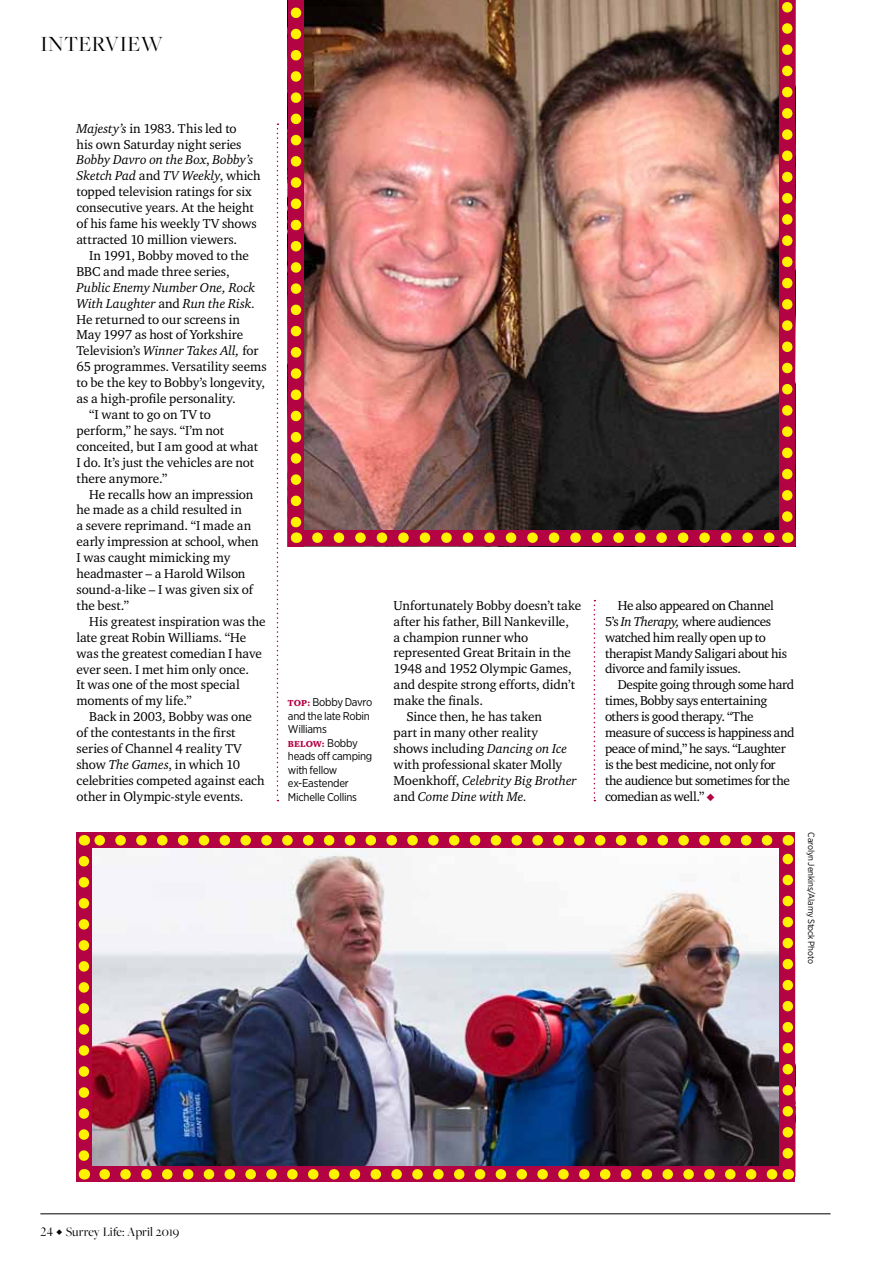
<style>
.page{position:relative;width:893px;height:1263px;background:#fff}
.page>*{position:absolute;margin:0;border:0;box-sizing:border-box;transform-origin:0 0}
.t1{font:22.5px "Freight Big Pro";letter-spacing:.015em;color:#000}
.t2{font:13.5px "Freight Big Pro";color:#000}
.t3{font:13.2px/15.9px "Charter ITCA";letter-spacing:-.015em;color:#000}
.t4{font:italic 13.2px "Charter ITCA";letter-spacing:-.005em;color:#000}
.t5{font:11.25px/13.5px "Gotham Narrow";letter-spacing:-.025em;color:#000}
.t6{font:9px "Gotham Narrow";letter-spacing:-.015em;color:#000}
.t7{font:900 9px "Charter ITCA";color:#b30343}
.s1{font-style:italic}
.s2{font-style:normal}
.s3{font-family:"Charter ITCA";font-weight:900;font-size:9px;color:#b30343}
.s4{font-family:"Gotham Narrow";font-weight:400;font-size:11.25px;color:#000}
.s5{color:#b30343}
</style>
<div class="page">
<img style="left:304px;top:0;width:475px;height:530px">
<svg style="left:277px;top:123px;width:1px;height:678px"></svg>
<svg style="left:594px;top:600px;width:1px;height:201px"></svg>
<hr style="left:40px;top:1213px;width:791px;height:1px;background:#000">
<img style="left:92px;top:848px;width:687px;height:318px">
<div style="left:288px;top:530px;width:507px;height:16px;background:#b30343"></div>
<div style="left:288px;top:0;width:16px;height:546px;background:#b30343"></div>
<div style="left:779px;top:0;width:16px;height:546px;background:#b30343"></div>
<svg style="left:317px;top:532px;width:458px;height:11px"></svg>
<svg style="left:782px;top:2px;width:10px;height:515px"></svg>
<svg style="left:291px;top:7px;width:10px;height:536px"></svg>
<div style="left:77px;top:832px;width:718px;height:16px;background:#b30343"></div>
<div style="left:77px;top:1166px;width:718px;height:16px;background:#b30343"></div>
<svg style="left:77px;top:835px;width:15px;height:345px;background:#b8153d"></svg>
<svg style="left:779px;top:835px;width:16px;height:345px;background:#bb1c3b"></svg>
<svg style="left:105px;top:1169px;width:672px;height:10px"></svg>
<svg style="left:782px;top:851px;width:11px;height:302px;background:#cf5b29"></svg>
<svg style="left:94px;top:835px;width:673px;height:10px"></svg>
<svg style="left:79px;top:861px;width:10px;height:318px;background:#d26627"></svg>
<h1 class="t1" style="left:40px;top:29px;width:124px">Interview</h1>
<p class="t3" style="left:77px;top:120px;width:186px"><span class="s1">Majesty’s</span> in 1983. This led to<br>his own Saturday night series<br><span class="s1">Bobby Davro on the Box</span>, <span class="s1">Bobby’s<br>Sketch Pad</span> and <span class="s1">TV Weekly</span>, which topped television ratings for six consecutive years. At the height of his fame his weekly TV shows attracted 10 million viewers.</p>
<p class="t3" style="left:77px;top:247px;width:174px;text-indent:13px">In 1991, Bobby moved to the<br>BBC and made three series,</p>
<p class="t4" style="left:77px;top:279px;width:180px">Public Enemy Number One, Rock</p>
<p class="t4" style="left:77px;top:295px;width:180px">With Laughter <span class="s2">and</span> Run the Risk.</p>
<p class="t3" style="left:77px;top:311px;width:165px">He returned to our screens in</p>
<p class="t3" style="left:77px;top:327px;width:168px">May 1997 as host of Yorkshire</p>
<p class="t3" style="left:77px;top:343px;width:183px">Television’s <span class="s1">Winner Takes All,</span> for</p>
<p class="t3" style="left:77px;top:358px;width:192px">65 programmes. Versatility seems</p>
<p class="t3" style="left:77px;top:374px;width:190px">to be the key to Bobby’s longevity,</p>
<p class="t3" style="left:77px;top:390px;width:161px">as a high-profile personality.</p>
<p class="t3" style="left:89px;top:406px;width:123px">“I want to go on TV to</p>
<p class="t3" style="left:77px;top:422px;width:149px">perform,” he says. “I’m not</p>
<p class="t3" style="left:77px;top:438px;width:183px">conceited, but I am good at what</p>
<p class="t3" style="left:77px;top:454px;width:179px">I do. It’s just the vehicles are not</p>
<p class="t3" style="left:77px;top:470px;width:93px">there anymore.”</p>
<p class="t3" style="left:89px;top:486px;width:166px">He recalls how an impression</p>
<p class="t3" style="left:77px;top:502px;width:167px">he made as a child resulted in</p>
<p class="t3" style="left:77px;top:518px;width:176px">a severe reprimand. “I made an</p>
<p class="t3" style="left:77px;top:533px;width:184px">early impression at school, when</p>
<p class="t3" style="left:77px;top:549px;width:155px">I was caught mimicking my</p>
<p class="t3" style="left:77px;top:565px;width:170px">headmaster – a Harold Wilson</p>
<p class="t3" style="left:77px;top:581px;width:178px">sound-a-like – I was given six of</p>
<p class="t3" style="left:77px;top:597px;width:54px">the best.”</p>
<p class="t3" style="left:89px;top:613px;width:178px">His greatest inspiration was the</p>
<p class="t3" style="left:77px;top:629px;width:171px">late great Robin Williams. “He</p>
<p class="t3" style="left:77px;top:645px;width:187px">was the greatest comedian I have</p>
<p class="t3" style="left:77px;top:661px;width:174px">ever seen. I met him only once.</p>
<p class="t3" style="left:77px;top:677px;width:165px">It was one of the most special</p>
<p class="t3" style="left:77px;top:693px;width:117px">moments of my life.”</p>
<p class="t3" style="left:89px;top:708px;width:164px">Back in 2003, Bobby was one</p>
<p class="t3" style="left:77px;top:724px;width:161px">of the contestants in the first</p>
<p class="t3" style="left:77px;top:740px;width:167px">series of Channel 4 reality TV</p>
<p class="t3" style="left:77px;top:756px;width:165px">show <span class="s1">The Games</span>, in which 10</p>
<p class="t3" style="left:77px;top:772px;width:190px">celebrities competed against each</p>
<p class="t3" style="left:77px;top:788px;width:169px">other in Olympic-style events.</p>
<p class="t5" style="left:288px;top:695px;width:86px"><span class="s3">TOP:</span> Bobby Davro and the late Robin<br>Williams</p>
<p class="t7" style="left:288px;top:738px;width:71px">BELOW: <span class="s4">Bobby</span></p>
<p class="t5" style="left:288px;top:749px;width:86px">heads off camping with fellow ex-Eastender<br>Michelle Collins</p>
<p class="t3" style="left:394px;top:597px;width:189px">Unfortunately Bobby doesn’t take</p>
<p class="t3" style="left:394px;top:613px;width:177px">after his father, Bill Nankeville,</p>
<p class="t3" style="left:394px;top:629px;width:136px">a champion runner who</p>
<p class="t3" style="left:394px;top:645px;width:179px">represented Great Britain in the</p>
<p class="t3" style="left:394px;top:661px;width:180px">1948 and 1952 Olympic Games,</p>
<p class="t3" style="left:394px;top:676px;width:183px">and despite strong efforts, didn’t</p>
<p class="t3" style="left:394px;top:692px;width:91px">make the finals.</p>
<p class="t3" style="left:406px;top:708px;width:137px">Since then, he has taken</p>
<p class="t3" style="left:394px;top:724px;width:146px">part in many other reality</p>
<p class="t3" style="left:394px;top:740px;width:175px">shows including <span class="s1">Dancing on Ice</span></p>
<p class="t3" style="left:394px;top:756px;width:170px">with professional skater Molly</p>
<p class="t4" style="left:394px;top:772px;width:185px"><span class="s2">Moenkhoff,</span> Celebrity Big Brother</p>
<p class="t4" style="left:394px;top:788px;width:135px"><span class="s2">and</span> Come Dine with Me.</p>
<p class="t3" style="left:605px;top:597px;width:183px;text-indent:13px">He also appeared on Channel<br>5’s <span class="s1">In Therapy,</span> where audiences watched him really open up to therapist Mandy Saligari about his divorce and family issues.</p>
<p class="t3" style="left:605px;top:676px;width:191px;text-indent:13px">Despite going through some hard times, Bobby says entertaining others is good therapy. “The measure of success is happiness and peace of mind,” he says. “Laughter is the best medicine, not only for the audience but sometimes for the comedian as well.” <span class="s5">◆</span></p>
<p class="t6" style="left:817px;top:832px;width:133px;rotate:90deg">Carolyn Jenkins/Alamy Stock Photo</p>
<p class="t2" style="left:40px;top:1223px;width:140px">24 Surrey Life: April 2019</p>
</div>
